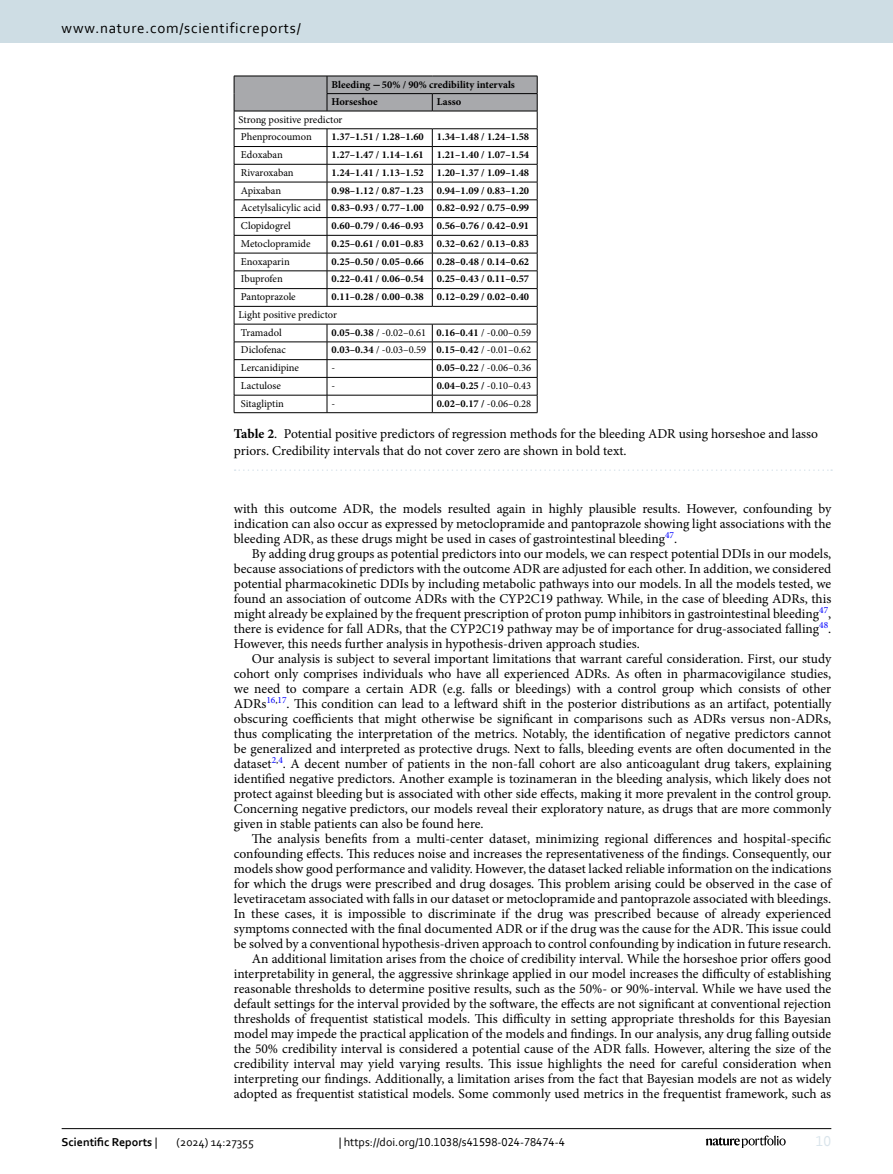
<style>
.page{position:relative;width:893px;height:1174px;background:#fff}
.page>*{position:absolute;margin:0;border:0;box-sizing:border-box;transform-origin:0 0}
.t1{font:15px "Corbel";letter-spacing:.05em;color:#000}
.t2{font:15px "Corbel";color:#d9e4eb}
.Body_Text_Indent{font:13.5px/15px "Minion Pro";color:#000;text-align:justify}
.Table_Caption{font:13.5px/16.5px "Minion Pro";letter-spacing:-.005em;color:#000}
.t3{font:12px "Corbel";color:#000}
.t4{font:700 12px "Corbel";color:#000}
.Table_Body{font:700 10.5px "Minion Pro";color:#000}
.Table_Body-2{font:10.5px "Minion Pro";color:#000}
.Table_Head{font:700 10.5px "Minion Pro";color:#000}
.s1{font-family:"STIX"}
.s2{font-weight:700}
.s3{font-weight:400}
</style>
<div class="page">
<hr style="left:327px;top:412px;width:105px;height:1px;background:#000">
<svg style="left:234px;top:76px;width:304px;height:336px"></svg>
<hr style="left:432px;top:412px;width:105px;height:1px;background:#000">
<hr style="left:234px;top:412px;width:93px;height:1px;background:#000">
<svg style="left:235px;top:469px;width:597px;height:2px"></svg>
<hr style="left:62px;top:1128px;width:769px;height:1px;background:#000">
<svg style="left:706px;top:1135px;width:80px;height:12px"></svg>
<div style="left:0;top:0;width:893px;height:43px;background:#cedde4"></div>
<p class="t1" style="left:62px;top:18px;width:241px">www.nature.com/scientificreports/</p>
<p class="Table_Head" style="left:331px;top:77px;width:185px">Bleeding <span class="s1">−</span>50% / 90% credibility intervals</p>
<p class="Table_Head" style="left:331px;top:94px;width:48px">Horseshoe</p>
<p class="Table_Head" style="left:437px;top:94px;width:26px">Lasso</p>
<p class="Table_Body-2" style="left:239px;top:112px;width:105px">Strong positive predictor</p>
<p class="Table_Body-2" style="left:241px;top:130px;width:72px">Phenprocoumon</p>
<p class="Table_Body" style="left:331px;top:130px;width:94px">1.37–1.51 / 1.28–1.60</p>
<p class="Table_Body" style="left:437px;top:130px;width:94px">1.34–1.48 / 1.24–1.58</p>
<p class="Table_Body-2" style="left:241px;top:148px;width:43px">Edoxaban</p>
<p class="Table_Body" style="left:331px;top:147px;width:94px">1.27–1.47 / 1.14–1.61</p>
<p class="Table_Body" style="left:437px;top:147px;width:94px">1.21–1.40 / 1.07–1.54</p>
<p class="Table_Body-2" style="left:241px;top:165px;width:54px">Rivaroxaban</p>
<p class="Table_Body" style="left:331px;top:165px;width:94px">1.24–1.41 / 1.13–1.52</p>
<p class="Table_Body" style="left:437px;top:165px;width:94px">1.20–1.37 / 1.09–1.48</p>
<p class="Table_Body-2" style="left:241px;top:183px;width:42px">Apixaban</p>
<p class="Table_Body" style="left:331px;top:183px;width:94px">0.98–1.12 / 0.87–1.23</p>
<p class="Table_Body" style="left:437px;top:183px;width:94px">0.94–1.09 / 0.83–1.20</p>
<p class="Table_Body-2" style="left:241px;top:201px;width:81px">Acetylsalicylic acid</p>
<p class="Table_Body" style="left:331px;top:201px;width:94px">0.83–0.93 / 0.77–1.00</p>
<p class="Table_Body" style="left:437px;top:201px;width:94px">0.82–0.92 / 0.75–0.99</p>
<p class="Table_Body-2" style="left:241px;top:219px;width:51px">Clopidogrel</p>
<p class="Table_Body" style="left:331px;top:218px;width:94px">0.60–0.79 / 0.46–0.93</p>
<p class="Table_Body" style="left:437px;top:218px;width:94px">0.56–0.76 / 0.42–0.91</p>
<p class="Table_Body-2" style="left:241px;top:236px;width:71px">Metoclopramide</p>
<p class="Table_Body" style="left:331px;top:236px;width:94px">0.25–0.61 / 0.01–0.83</p>
<p class="Table_Body" style="left:437px;top:236px;width:94px">0.32–0.62 / 0.13–0.83</p>
<p class="Table_Body-2" style="left:241px;top:254px;width:50px">Enoxaparin</p>
<p class="Table_Body" style="left:331px;top:254px;width:94px">0.25–0.50 / 0.05–0.66</p>
<p class="Table_Body" style="left:437px;top:254px;width:94px">0.28–0.48 / 0.14–0.62</p>
<p class="Table_Body-2" style="left:241px;top:272px;width:43px">Ibuprofen</p>
<p class="Table_Body" style="left:331px;top:272px;width:94px">0.22–0.41 / 0.06–0.54</p>
<p class="Table_Body" style="left:437px;top:272px;width:94px">0.25–0.43 / 0.11–0.57</p>
<p class="Table_Body-2" style="left:241px;top:290px;width:56px">Pantoprazole</p>
<p class="Table_Body" style="left:331px;top:289px;width:94px">0.11–0.28 / 0.00–0.38</p>
<p class="Table_Body" style="left:437px;top:289px;width:94px">0.12–0.29 / 0.02–0.40</p>
<p class="Table_Body-2" style="left:239px;top:307px;width:100px">Light positive predictor</p>
<p class="Table_Body-2" style="left:241px;top:325px;width:42px">Tramadol</p>
<p class="Table_Body-2" style="left:331px;top:325px;width:96px"><span class="s2">0.05–0.38</span> / -0.02–0.61</p>
<p class="Table_Body-2" style="left:436px;top:325px;width:96px"><span class="s2">0.16–0.41</span> / -0.00–0.59</p>
<p class="Table_Body-2" style="left:241px;top:343px;width:47px">Diclofenac</p>
<p class="Table_Body-2" style="left:331px;top:343px;width:96px"><span class="s2">0.03–0.34</span> / -0.03–0.59</p>
<p class="Table_Body-2" style="left:436px;top:343px;width:96px"><span class="s2">0.15–0.42</span> / -0.01–0.62</p>
<p class="Table_Body-2" style="left:241px;top:361px;width:60px">Lercanidipine</p>
<p class="Table_Body-2" style="left:331px;top:361px;width:5px">-</p>
<p class="Table_Body-2" style="left:436px;top:361px;width:96px"><span class="s2">0.05–0.22</span> / -0.06–0.36</p>
<p class="Table_Body-2" style="left:241px;top:378px;width:42px">Lactulose</p>
<p class="Table_Body-2" style="left:331px;top:378px;width:5px">-</p>
<p class="Table_Body" style="left:437px;top:378px;width:96px">0.04–0.25 / <span class="s3">-0.10–0.43</span></p>
<p class="Table_Body-2" style="left:241px;top:396px;width:44px">Sitagliptin</p>
<p class="Table_Body-2" style="left:331px;top:396px;width:5px">-</p>
<p class="Table_Body" style="left:437px;top:396px;width:96px">0.02–0.17 / <span class="s3">-0.06–0.28</span></p>
<p class="Table_Caption" style="left:234px;top:426px;width:586px"><span class="s2">Table 2</span>. Potential positive predictors of regression methods for the bleeding ADR using horseshoe and lasso priors. Credibility intervals that do not cover zero are shown in bold text.</p>
<p class="Body_Text_Indent" style="left:234px;top:501px;width:599px">with this outcome ADR, the models resulted again in highly plausible results. However, confounding by indication can also occur as expressed by metoclopramide and pantoprazole showing light associations with the bleeding ADR, as these drugs might be used in cases of gastrointestinal bleeding<sup>47</sup>.</p>
<p class="Body_Text_Indent" style="left:234px;top:546px;width:599px;text-indent:18px">By adding drug groups as potential predictors into our models, we can respect potential DDIs in our models, because associations of predictors with the outcome ADR are adjusted for each other. In addition, we considered potential pharmacokinetic DDIs by including metabolic pathways into our models. In all the models tested, we found an association of outcome ADRs with the CYP2C19 pathway. While, in the case of bleeding ADRs, this might already be explained by the frequent prescription of proton pump inhibitors in gastrointestinal bleeding<sup>47</sup>, there is evidence for fall ADRs, that the CYP2C19 pathway may be of importance for drug-associated falling<sup>48</sup>.<br>However, this needs further analysis in hypothesis-driven approach studies.</p>
<p class="Body_Text_Indent" style="left:234px;top:651px;width:599px;text-indent:18px">Our analysis is subject to several important limitations that warrant careful consideration. First, our study cohort only comprises individuals who have all experienced ADRs. As often in pharmacovigilance studies, we need to compare a certain ADR (e.g. falls or bleedings) with a control group which consists of other ADRs<sup>16</sup><sup>,</sup><sup>17</sup>. This condition can lead to a leftward shift in the posterior distributions as an artifact, potentially obscuring coefficients that might otherwise be significant in comparisons such as ADRs versus non-ADRs, thus complicating the interpretation of the metrics. Notably, the identification of negative predictors cannot be generalized and interpreted as protective drugs. Next to falls, bleeding events are often documented in the dataset<sup>2</sup><sup>,</sup><sup>4</sup>. A decent number of patients in the non-fall cohort are also anticoagulant drug takers, explaining identified negative predictors. Another example is tozinameran in the bleeding analysis, which likely does not protect against bleeding but is associated with other side effects, making it more prevalent in the control group.<br>Concerning negative predictors, our models reveal their exploratory nature, as drugs that are more commonly given in stable patients can also be found here.</p>
<p class="Body_Text_Indent" style="left:234px;top:831px;width:599px;text-indent:18px">The analysis benefits from a multi-center dataset, minimizing regional differences and hospital-specific confounding effects. This reduces noise and increases the representativeness of the findings. Consequently, our models show good performance and validity. However, the dataset lacked reliable information on the indications for which the drugs were prescribed and drug dosages. This problem arising could be observed in the case of levetiracetam associated with falls in our dataset or metoclopramide and pantoprazole associated with bleedings.<br>In these cases, it is impossible to discriminate if the drug was prescribed because of already experienced symptoms connected with the final documented ADR or if the drug was the cause for the ADR. This issue could be solved by a conventional hypothesis-driven approach to control confounding by indication in future research.</p>
<p class="Body_Text_Indent" style="left:234px;top:951px;width:599px;text-indent:18px">An additional limitation arises from the choice of credibility interval. While the horseshoe prior offers good interpretability in general, the aggressive shrinkage applied in our model increases the difficulty of establishing reasonable thresholds to determine positive results, such as the 50%- or 90%-interval. While we have used the default settings for the interval provided by the software, the effects are not significant at conventional rejection thresholds of frequentist statistical models. This difficulty in setting appropriate thresholds for this Bayesian model may impede the practical application of the models and findings. In our analysis, any drug falling outside the 50% credibility interval is considered a potential cause of the ADR falls. However, altering the size of the credibility interval may yield varying results. This issue highlights the need for careful consideration when interpreting our findings. Additionally, a limitation arises from the fact that Bayesian models are not as widely adopted as frequentist statistical models. Some commonly used metrics in the frequentist framework, such as</p>
<p class="t4" style="left:62px;top:1134px;width:97px">Scientific Reports <span class="s3">|</span></p>
<p class="t3" style="left:177px;top:1134px;width:79px">(2024) 14:27355</p>
<p class="t3" style="left:339px;top:1134px;width:228px">| https://doi.org/10.1038/s41598-024-78474-4</p>
<p class="t2" style="left:816px;top:1132px;width:17px">10</p>
</div>
